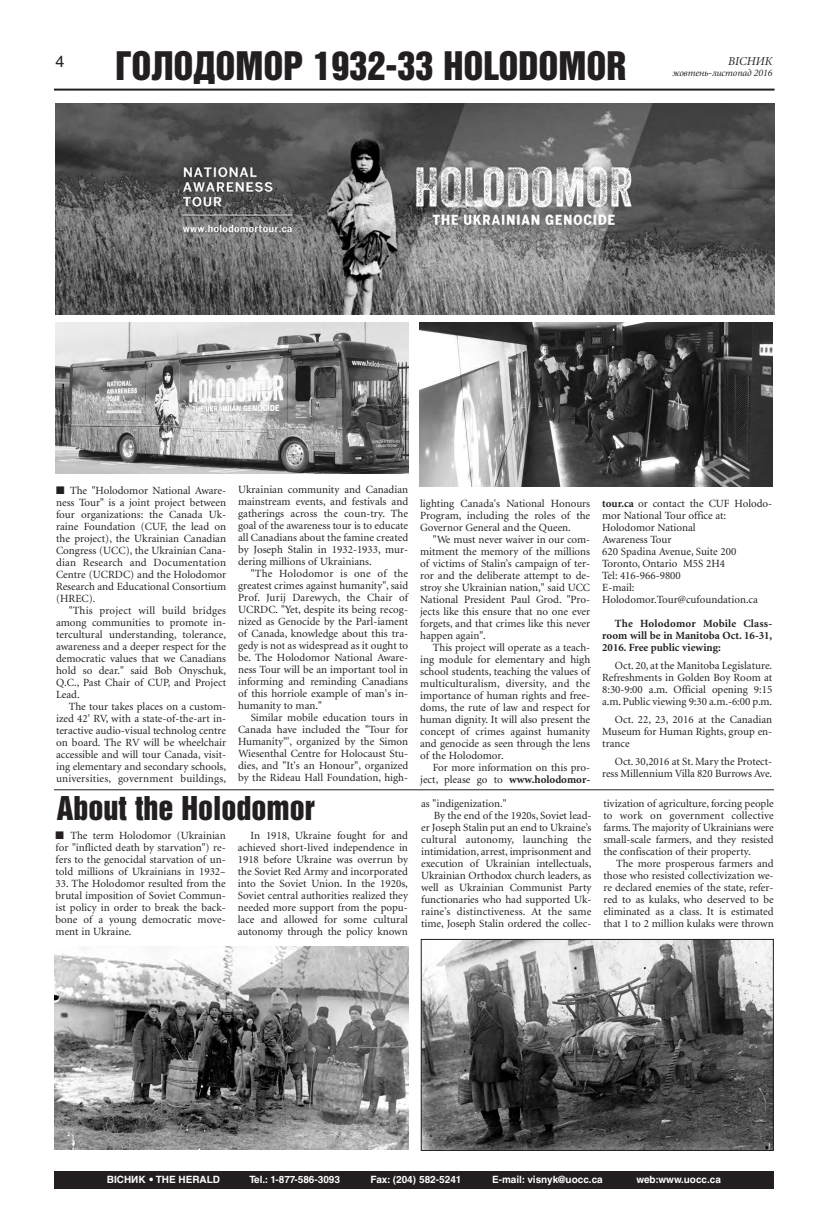
<style>
.page{position:relative;width:828px;height:1224px;background:#fff}
.page>*{position:absolute;margin:0;border:0;box-sizing:border-box;transform-origin:0 0}
.t1{font:36px "Helvetica Inserat Cyr Upright";color:#231f20}
.t2{font:30px "Helvetica Inserat Cyr Upright";color:#231f20}
.t3{font:16px "Helvetica Cyr Upright";color:#231f20}
.t4{font:italic 12px "Minion Cyr";color:#231f20}
.t5{font:11px/12px "Minion Cyr";color:#231f20;text-align:justify}
.t6{font:700 11px/12px "Minion Cyr";color:#231f20;text-align:justify}
.t7{font:700 10px "Helvetica Cyr";color:#fff}
.t8{font:italic 10px "Minion Cyr";letter-spacing:-.015em;color:#231f20}
.s1{font-weight:700}
</style>
<div class="page">
<img style="left:420px;top:322px;width:352px;height:165px">
<img style="left:55px;top:947px;width:354px;height:202px">
<img style="left:56px;top:323px;width:353px;height:150px">
<img style="left:423px;top:941px;width:349px;height:208px">
<div style="left:421px;top:939px;width:353px;height:212px;border:1px solid #231f20"></div>
<div style="left:54px;top:1171px;width:720px;height:18px;background:#231f20"></div>
<hr style="left:54px;top:89px;width:721px;height:2px;background:#231f20">
<img style="left:56px;top:104px;width:719px;height:211px">
<hr style="left:54px;top:790px;width:720px;height:1px;background:#231f20">
<h3 class="t3" style="left:56px;top:56px;width:10px">4</h3>
<h1 class="t1" style="left:115px;top:51px;width:513px">ГОЛОДОМОР 1932-33 HOLODOMOR</h1>
<p class="t4" style="left:728px;top:57px;width:46px">ВІСНИК</p>
<p class="t8" style="left:672px;top:69px;width:102px">жовтень-листопад 2016</p>
<p class="t5" style="left:56px;top:485px;width:172px">■ The "Holodomor National Aware&shy;ness Tour" is a joint project between four organizations: the Canada Uk&shy;raine Foundation (CUF, the lead on the project), the Ukrainian Canadian Congress (UCC), the Ukrainian Cana&shy;dian Research and Documentation Centre (UCRDC) and the Holodomor Research and Educational Consortium (HREC).</p>
<p class="t5" style="left:56px;top:605px;width:172px;text-indent:13px">"This project will build bridges among communities to promote in&shy;tercultural understanding, tolerance, аwareness and a deeper respect for the dеmocratіс values that we Canadians hold so dear." said Bob Onyschuk, Q.C., Past Chair of CUP, and Project Lead.</p>
<p class="t5" style="left:56px;top:701px;width:172px;text-indent:13px">The tour takes places on a custom&shy;ized 42' RV, with a state-of-the-art in&shy;teractive audio-visual technolog centre on board. The RV will be wheelchair accessible and will tour Canada, visit&shy;ing elementary and secondary schools, universities, government buildings,</p>
<p class="t5" style="left:238px;top:485px;width:172px">Ukrainian community and Canadian mainstream events, and festivals and gatherings across the coun-try. Thе goal of the awareness tour is to educate all Canadians about the famine created by Joseph Stalin in 1932-1933, mur&shy;dering millions of Ukrainians.</p>
<p class="t5" style="left:238px;top:569px;width:172px;text-indent:13px">"The Holodomor is one of the greatest crimes against humanity", said Prof. Jurij Darewych, the Chair of UCRDC. "Yet, despite its being гесog&shy;nized as Genocide by the Parl-iament of Canada, knowledge about this tra&shy;gedy is not as widespread as it ought to be. The Ноlоdоmor Natiоnal Aware&shy;ness Tour will be an important tool in informing and reminding Canadians of this horriole example of man's in&shy;humanity to man."</p>
<p class="t5" style="left:238px;top:713px;width:172px;text-indent:13px">Similar mobile education tours in Canada have included the "Tour for Humanity"', organized by the Simon Wiesenthal Centre for Holocaust Stu&shy;dies, and "It's an Honour", organized by the Rideau Hall Foundation, high-</p>
<h2 class="t2" style="left:57px;top:796px;width:260px">About the Holodomor</h2>
<p class="t5" style="left:56px;top:831px;width:172px">■ The term Holodomor (Ukrainian for "inflicted death by starvation") re&shy;fers to the genocidal starvation of un&shy;told millions of Ukrainians in 1932–</p>
<p class="t5" style="left:56px;top:879px;width:172px">33. The Holodomor resulted from the brutal imposition of Soviet Commun&shy;ist policy in order to break the back&shy;bone of a young democratic move&shy;ment in Ukraine.</p>
<p class="t5" style="left:238px;top:830px;width:172px;text-indent:13px">In 1918, Ukraine fought for and achieved short-lived independence in 1918 before Ukraine was overrun by the Soviet Red Army and incorporated into the Soviet Union. In the 1920s, Soviet central authorities realized they needed more support from the popu&shy;lace and allowed for some cultural autonomy through the policy known</p>
<p class="t5" style="left:420px;top:498px;width:172px">lighting Canada's National Honours Program, including the roles of the Governor General and the Queen.</p>
<p class="t5" style="left:420px;top:534px;width:172px;text-indent:13px">"We must never waiver in our com&shy;mitment the memory of the millions of victims of Stalin’s campaign of ter&shy;ror and the deliberate attempt to de&shy;stroy she Ukrainian nation," said UCC National President Раul Grod. "Pro&shy;jects like this ensure that no one ever forgets, and that crimes like this never happen again".</p>
<p class="t5" style="left:420px;top:642px;width:172px;text-indent:13px">This project will operate as a teach&shy;ing module for elementary and high school students, teaching the values of multiculturalism, diversity, and the importance of human rights and free&shy;doms, the rute of law and respect for human dignity. It will also present the соncept of crimes against humanity and genocide as seen through the lens of the Ноlоdоmor.</p>
<p class="t5" style="left:420px;top:762px;width:172px;text-align:right">For more information оn this pro&shy;ject, please go to <span class="s1">www.holodomor-</span></p>
<p class="t5" style="left:421px;top:799px;width:87px">as "indigenization."</p>
<p class="t5" style="left:434px;top:811px;width:159px">By the end of the 1920s, Soviet lead-</p>
<p class="t5" style="left:421px;top:823px;width:172px">er Joseph Stalin put an end to Ukraine’s</p>
<p class="t5" style="left:421px;top:835px;width:172px">cultural autonomy, launching the</p>
<p class="t5" style="left:421px;top:847px;width:172px">intimidation, arrest, imprisonment and</p>
<p class="t5" style="left:421px;top:859px;width:172px">execution of Ukrainian intellectuals,</p>
<p class="t5" style="left:421px;top:871px;width:172px">Ukrainian Orthodox church leaders, as</p>
<p class="t5" style="left:421px;top:883px;width:172px">well as Ukrainian Communist Party</p>
<p class="t5" style="left:421px;top:895px;width:172px">functionaries who had supported Uk-</p>
<p class="t5" style="left:421px;top:907px;width:172px">raine’s distinctiveness. At the same</p>
<p class="t5" style="left:421px;top:919px;width:172px">time, Joseph Stalin ordered the collec-</p>
<p class="t5" style="left:602px;top:498px;width:172px;text-align:left"><span class="s1">tour.ca</span> or contact the CUF Holodo&shy;mor National Tour office at:<br>Holodomor National<br>Awareness Tour<br>620 Spadina Avenue, Suite 200<br>Toronto, Ontario M5S 2H4<br>Tel: 416-966-9800<br>E-mail:<br>Holodomor.Tour@cufoundation.ca</p>
<p class="t6" style="left:602px;top:618px;width:172px;text-indent:13px">The Holodomor Mobile Class&shy;room will be in Manitoba Oct. 16-31, 2016. Free public viewing:</p>
<p class="t5" style="left:602px;top:660px;width:172px;text-indent:13px">Oct. 20, at the Manitoba Legislature.<br>Refreshments in Golden Boy Room at 8:30-9:00 a.m. Official opening 9:15 a.m. Public viewing 9:30 a.m.-6:00 p.m.</p>
<p class="t5" style="left:602px;top:714px;width:172px;text-indent:13px">Oct. 22, 23, 2016 at the Canadian Museum for Human Rights, group en&shy;trance</p>
<p class="t5" style="left:602px;top:756px;width:172px;text-align:right">Oct. 30,2016 at St. Mary the Protect&shy;ress Millennium Villa 820 Burrows Ave.</p>
<p class="t5" style="left:603px;top:799px;width:172px">tivization of agriculture, forcing people to work on government collective farms.The majority of Ukrainians were small-scale farmers, and they resisted the confiscation of their property.</p>
<p class="t5" style="left:603px;top:859px;width:172px;text-indent:13px">The more prosperous farmers and those who resisted collectivization we&shy;re declared enemies of the state, refer&shy;red to as kulaks, who deserved to be eliminated as a class. It is estimated that 1 to 2 million kulaks were thrown</p>
<p class="t7" style="left:107px;top:1175px;width:115px">ВІСНИК • THE HERALD</p>
<p class="t7" style="left:250px;top:1175px;width:92px">Tel.: 1-877-586-3093</p>
<p class="t7" style="left:371px;top:1175px;width:92px">Fax: (204) 582-5241</p>
<p class="t7" style="left:492px;top:1175px;width:112px">E-mail: visnyk@uocc.ca</p>
<p class="t7" style="left:636px;top:1175px;width:86px">web:www.uocc.ca</p>
</div>
